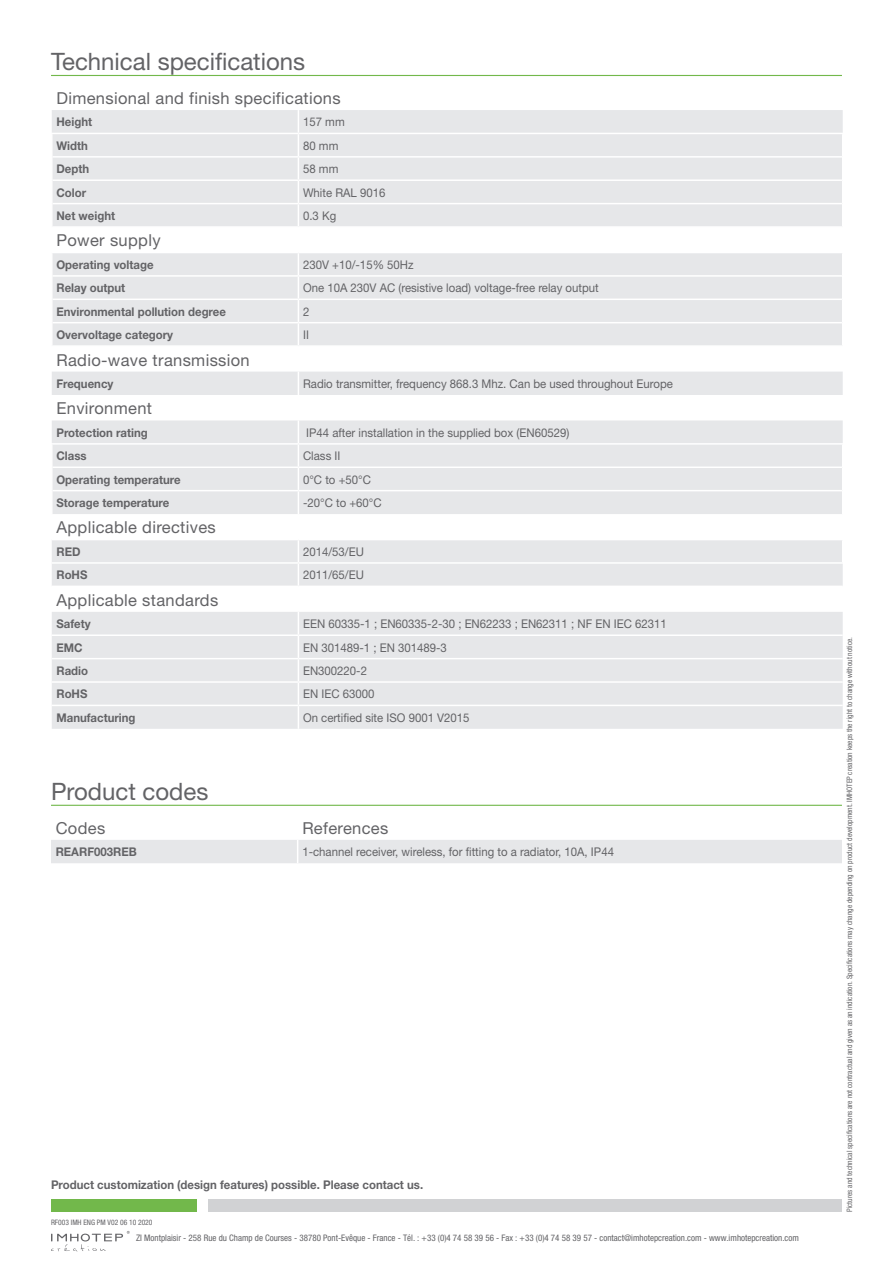
<style>
.page{position:relative;width:893px;height:1263px;background:#fff}
.page>*{position:absolute;margin:0;border:0;box-sizing:border-box;transform-origin:0 0}
.t1{font:24px "Helvetica Neue";color:#636366}
.t2{font:16.5px "Helvetica Neue";letter-spacing:.02em;color:#636366}
.t3{font:12px "Helvetica Neue";color:#636366;scale:.95 1}
.t4{font:700 12px "Helvetica Neue";color:#636366;scale:.95 1}
.t5{font:condensed 9px "Helvetica Neue";color:#636366}
.t6{font:condensed 7.5px "Helvetica Neue";color:#636366}
</style>
<div class="page">
<div style="left:51px;top:1199px;width:146px;height:13px;background:#72b84b"></div>
<div style="left:208px;top:1199px;width:634px;height:13px;background:#d1d2d4"></div>
<svg style="left:51px;top:1231px;width:79px;height:20px"></svg>
<hr style="left:51px;top:805px;width:791px;height:1px;background:#72b84b">
<div style="left:51px;top:840px;width:791px;height:23px;background:#e6e7e9"></div>
<hr style="left:51px;top:75px;width:791px;height:1px;background:#72b84b">
<svg style="left:52px;top:110px;width:791px;height:619px;fill:#e6e7e9"></svg>
<svg style="left:298px;top:372px;width:1px;height:23px"></svg>
<hr style="left:52px;top:562px;width:246px;height:2px;background:#fff">
<hr style="left:298px;top:562px;width:545px;height:2px;background:#fff">
<hr style="left:52px;top:634px;width:246px;height:2px;background:#fff">
<hr style="left:298px;top:634px;width:545px;height:2px;background:#fff">
<hr style="left:52px;top:658px;width:246px;height:1px;background:#fff">
<hr style="left:298px;top:658px;width:545px;height:1px;background:#fff">
<hr style="left:52px;top:681px;width:246px;height:2px;background:#fff">
<hr style="left:298px;top:681px;width:545px;height:2px;background:#fff">
<hr style="left:52px;top:705px;width:246px;height:1px;background:#fff">
<hr style="left:298px;top:705px;width:545px;height:1px;background:#fff">
<svg style="left:298px;top:612px;width:1px;height:117px"></svg>
<hr style="left:53px;top:156px;width:245px;height:2px;background:#fff">
<hr style="left:298px;top:156px;width:544px;height:2px;background:#fff">
<hr style="left:53px;top:179px;width:245px;height:2px;background:#fff">
<hr style="left:298px;top:179px;width:544px;height:2px;background:#fff">
<hr style="left:53px;top:203px;width:245px;height:1px;background:#fff">
<hr style="left:298px;top:203px;width:544px;height:1px;background:#fff">
<hr style="left:51px;top:226px;width:247px;height:2px;background:#fff">
<hr style="left:298px;top:226px;width:545px;height:2px;background:#fff">
<hr style="left:51px;top:157px;width:2px;height:23px;background:#fff">
<hr style="left:51px;top:180px;width:2px;height:24px;background:#fff">
<hr style="left:51px;top:204px;width:2px;height:22px;background:#fff">
<hr style="left:51px;top:133px;width:247px;height:1px;background:#fff">
<hr style="left:51px;top:134px;width:2px;height:23px;background:#fff">
<hr style="left:298px;top:133px;width:545px;height:1px;background:#fff">
<svg style="left:298px;top:110px;width:1px;height:116px"></svg>
<svg style="left:842px;top:134px;width:1px;height:92px"></svg>
<hr style="left:53px;top:275px;width:245px;height:2px;background:#fff">
<hr style="left:298px;top:275px;width:544px;height:2px;background:#fff">
<hr style="left:53px;top:299px;width:245px;height:1px;background:#fff">
<hr style="left:298px;top:299px;width:544px;height:1px;background:#fff">
<hr style="left:53px;top:322px;width:245px;height:1px;background:#fff">
<hr style="left:298px;top:322px;width:544px;height:1px;background:#fff">
<hr style="left:51px;top:345px;width:247px;height:2px;background:#fff">
<hr style="left:298px;top:345px;width:545px;height:2px;background:#fff">
<hr style="left:51px;top:276px;width:2px;height:23px;background:#fff">
<hr style="left:51px;top:299px;width:2px;height:24px;background:#fff">
<hr style="left:51px;top:323px;width:2px;height:22px;background:#fff">
<hr style="left:51px;top:252px;width:247px;height:1px;background:#fff">
<hr style="left:51px;top:253px;width:2px;height:23px;background:#fff">
<hr style="left:298px;top:252px;width:545px;height:1px;background:#fff">
<svg style="left:298px;top:253px;width:1px;height:92px"></svg>
<svg style="left:842px;top:253px;width:1px;height:92px"></svg>
<hr style="left:51px;top:443px;width:247px;height:2px;background:#fff">
<hr style="left:51px;top:445px;width:2px;height:22px;background:#fff">
<hr style="left:298px;top:443px;width:545px;height:2px;background:#fff">
<hr style="left:51px;top:467px;width:2px;height:24px;background:#fff">
<hr style="left:51px;top:491px;width:2px;height:23px;background:#fff">
<svg style="left:298px;top:420px;width:1px;height:94px"></svg>
<svg style="left:842px;top:445px;width:1px;height:69px"></svg>
<hr style="left:53px;top:466px;width:245px;height:2px;background:#fff">
<hr style="left:298px;top:466px;width:544px;height:2px;background:#fff">
<hr style="left:53px;top:490px;width:245px;height:1px;background:#fff">
<hr style="left:298px;top:490px;width:544px;height:1px;background:#fff">
<hr style="left:52px;top:586px;width:246px;height:1px;background:#fff">
<hr style="left:298px;top:586px;width:545px;height:1px;background:#fff">
<hr style="left:52px;top:539px;width:246px;height:1px;background:#fff">
<hr style="left:298px;top:539px;width:545px;height:1px;background:#fff">
<svg style="left:298px;top:540px;width:1px;height:46px"></svg>
<svg style="left:842px;top:540px;width:1px;height:22px"></svg>
<h1 class="t1" style="left:51px;top:47px;width:256px">Technical specifications</h1>
<h2 class="t2" style="left:56px;top:88px;width:286px">Dimensional and finish specifications</h2>
<p class="t4" style="left:56px;top:114px;width:39px">Height</p>
<p class="t3" style="left:303px;top:115px;width:45px">157 mm</p>
<p class="t4" style="left:56px;top:138px;width:35px">Width</p>
<p class="t3" style="left:303px;top:138px;width:39px">80 mm</p>
<p class="t4" style="left:56px;top:162px;width:36px">Depth</p>
<p class="t3" style="left:303px;top:162px;width:39px">58 mm</p>
<p class="t4" style="left:56px;top:185px;width:33px">Color</p>
<p class="t3" style="left:303px;top:185px;width:88px">White RAL 9016</p>
<p class="t4" style="left:56px;top:208px;width:63px">Net weight</p>
<p class="t3" style="left:303px;top:209px;width:36px">0.3 Kg</p>
<h2 class="t2" style="left:56px;top:231px;width:106px">Power supply</h2>
<p class="t4" style="left:56px;top:257px;width:104px">Operating voltage</p>
<p class="t3" style="left:303px;top:257px;width:118px">230V +10/-15% 50Hz</p>
<p class="t4" style="left:56px;top:281px;width:74px">Relay output</p>
<p class="t3" style="left:303px;top:281px;width:313px">One 10A 230V AC (resistive load) voltage-free relay output</p>
<p class="t4" style="left:56px;top:304px;width:180px">Environmental pollution degree</p>
<p class="t3" style="left:303px;top:304px;width:8px">2</p>
<p class="t4" style="left:56px;top:327px;width:124px">Overvoltage category</p>
<p class="t3" style="left:303px;top:328px;width:8px">II</p>
<h2 class="t2" style="left:56px;top:350px;width:195px">Radio-wave transmission</h2>
<p class="t4" style="left:56px;top:376px;width:62px">Frequency</p>
<p class="t3" style="left:303px;top:377px;width:391px">Radio transmitter, frequency 868.3 Mhz. Can be used throughout Europe</p>
<h2 class="t2" style="left:56px;top:398px;width:97px">Environment</h2>
<p class="t4" style="left:56px;top:425px;width:98px">Protection rating</p>
<p class="t3" style="left:306px;top:425px;width:278px">IP44 after installation in the supplied box (EN60529)</p>
<p class="t4" style="left:56px;top:449px;width:33px">Class</p>
<p class="t3" style="left:303px;top:449px;width:41px">Class II</p>
<p class="t4" style="left:56px;top:472px;width:132px">Operating temperature</p>
<p class="t3" style="left:303px;top:472px;width:73px">0°C to +50°C</p>
<p class="t4" style="left:56px;top:496px;width:120px">Storage temperature</p>
<p class="t3" style="left:303px;top:496px;width:84px">-20°C to +60°C</p>
<h2 class="t2" style="left:56px;top:517px;width:161px">Applicable directives</h2>
<p class="t4" style="left:56px;top:544px;width:27px">RED</p>
<p class="t3" style="left:303px;top:544px;width:66px">2014/53/EU</p>
<p class="t4" style="left:56px;top:568px;width:34px">RoHS</p>
<p class="t3" style="left:303px;top:568px;width:66px">2011/65/EU</p>
<h2 class="t2" style="left:56px;top:590px;width:163px">Applicable standards</h2>
<p class="t4" style="left:56px;top:616px;width:38px">Safety</p>
<p class="t3" style="left:303px;top:616px;width:384px">EEN 60335-1 ; EN60335-2-30 ; EN62233 ; EN62311 ; NF EN IEC 62311</p>
<p class="t4" style="left:56px;top:640px;width:29px">EMC</p>
<p class="t3" style="left:303px;top:640px;width:153px">EN 301489-1 ; EN 301489-3</p>
<p class="t4" style="left:56px;top:663px;width:35px">Radio</p>
<p class="t3" style="left:303px;top:664px;width:69px">EN300220-2</p>
<p class="t4" style="left:56px;top:687px;width:34px">RoHS</p>
<p class="t3" style="left:303px;top:687px;width:77px">EN IEC 63000</p>
<p class="t4" style="left:56px;top:710px;width:85px">Manufacturing</p>
<p class="t3" style="left:303px;top:711px;width:177px">On certified site ISO 9001 V2015</p>
<h1 class="t1" style="left:51px;top:777px;width:159px">Product codes</h1>
<h2 class="t2" style="left:56px;top:818px;width:51px">Codes</h2>
<h2 class="t2" style="left:302px;top:818px;width:88px">References</h2>
<p class="t4" style="left:56px;top:844px;width:87px">REARF003REB</p>
<p class="t3" style="left:302px;top:845px;width:330px">1-channel receiver, wireless, for fitting to a radiator, 10A, IP44</p>
<p class="t4" style="left:51px;top:1177px;width:393px">Product customization (design features) possible. Please contact us.</p>
<p class="t6" style="left:51px;top:1218px;width:103px">RF003 IMH ENG PM V02 06 10 2020</p>
<p class="t5" style="left:136px;top:1233px;width:664px">ZI Montplaisir - 258 Rue du Champ de Courses - 38780 Pont-Evêque - France - Tél. : +33 (0)4 74 58 39 56 - Fax : +33 (0)4 74 58 39 57 - contact@imhotepcreation.com - www.imhotepcreation.com</p>
<p class="t6" style="left:845px;top:1212px;width:576px;rotate:-90deg">Pictures and technical specifications are not contractual and given as an indication. Specifications may change depending on product development. IMHOTEP creation keeps the right to change without notice.</p>
</div>
